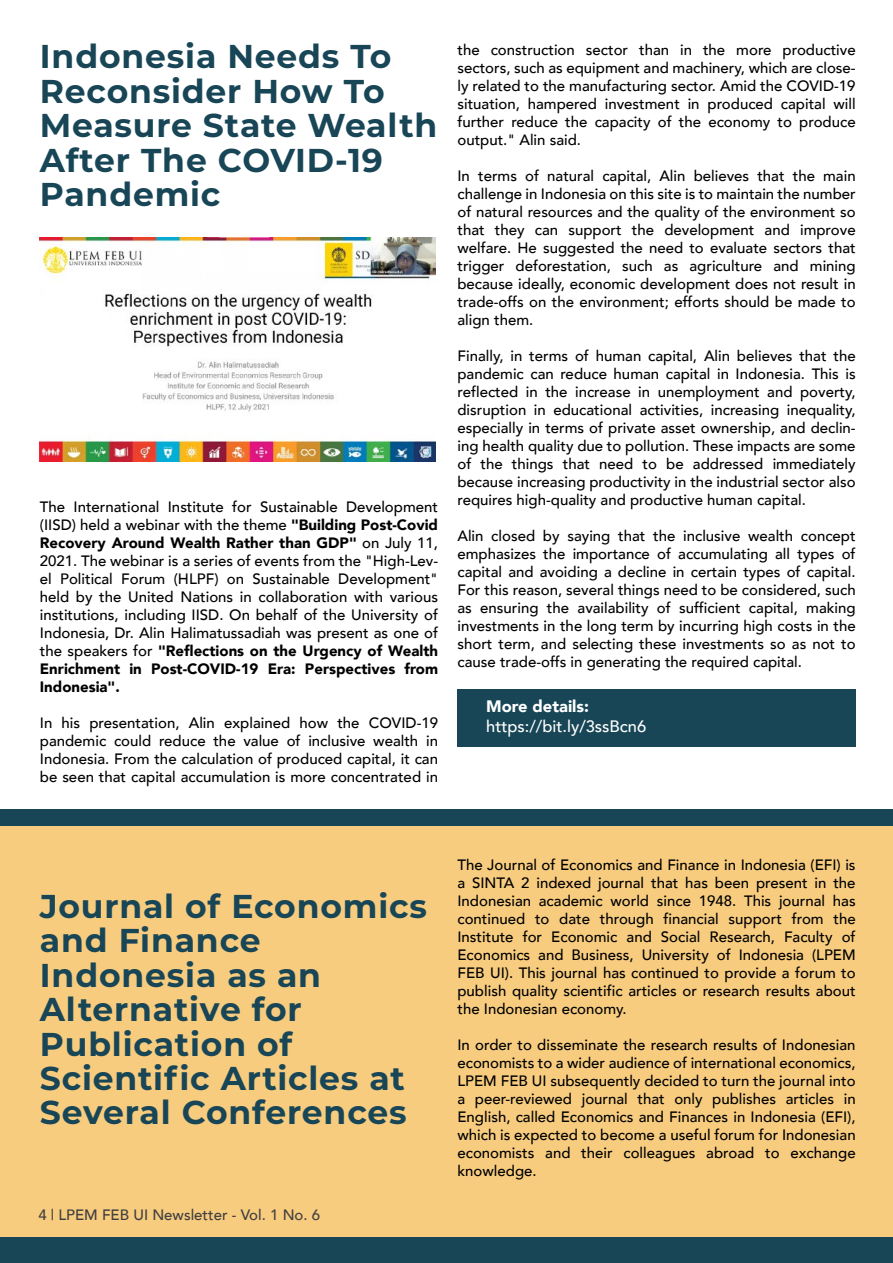
<style>
.page{position:relative;width:893px;height:1263px;background:#fff}
.page>*{position:absolute;margin:0;border:0;box-sizing:border-box;transform-origin:0 0}
.t1{font:700 33px/34.5px "Montserrat";letter-spacing:.025em;color:#184656}
.t2{font:500 16.5px "Avenir";color:#fff}
.t3{font:900 16.5px "Avenir";color:#fff}
.t4{font:500 15px/18px "Avenir";color:#000;text-align:justify}
.t5{font:500 15px "Avenir";color:#3f3f3f}
.s1{font-weight:900}
</style>
<div class="page">
<div style="left:0;top:812px;width:893px;height:451px;background:#f7cc7f"></div>
<div style="left:0;top:1237px;width:893px;height:26px;background:#184656"></div>
<div style="left:0;top:809px;width:893px;height:17px;background:#184656"></div>
<div style="left:457px;top:690px;width:399px;height:57px;background:#184656"></div>
<img style="left:40px;top:237px;width:396px;height:224px">
<h1 class="t1" style="left:40px;top:38px;width:399px">Indonesia Needs To<br>Reconsider How To<br>Measure State Wealth<br>After The COVID-19<br>Pandemic</h1>
<p class="t4" style="left:40px;top:497px;width:400px">The International Institute for Sustainable Development (IISD) held a webinar with the theme <span class="s1">"Building Post-Covid Recovery Around Wealth Rather than GDP"</span> on July 11, 2021. The webinar is a series of events from the "High-Lev&shy;el Political Forum (HLPF) on Sustainable Development" held by the United Nations in collaboration with various institutions, including IISD. On behalf of the University of Indonesia, Dr. Alin Halimatussadiah was present as one of the speakers for <span class="s1">"Reflections on the Urgency of Wealth Enrichment in Post-COVID-19 Era: Perspectives from Indonesia".</span></p>
<p class="t4" style="left:40px;top:713px;width:400px">In his presentation, Alin explained how the COVID-19 pandemic could reduce the value of inclusive wealth in Indonesia. From the calculation of produced capital, it can be seen that capital accumulation is more concentrated in</p>
<p class="t4" style="left:457px;top:40px;width:400px">the construction sector than in the more productive sectors, such as equipment and machinery, which are close&shy;ly related to the manufacturing sector. Amid the COVID-19 situation, hampered investment in produced capital will further reduce the capacity of the economy to produce output." Alin said.</p>
<p class="t4" style="left:457px;top:166px;width:400px">In terms of natural capital, Alin believes that the main challenge in Indonesia on this site is to maintain the number of natural resources and the quality of the environment so that they can support the development and improve welfare. He suggested the need to evaluate sectors that trigger deforestation, such as agriculture and mining because ideally, economic development does not result in trade-offs on the environment; efforts should be made to align them.</p>
<p class="t4" style="left:457px;top:346px;width:400px">Finally, in terms of human capital, Alin believes that the pandemic can reduce human capital in Indonesia. This is reflected in the increase in unemployment and poverty, disruption in educational activities, increasing inequality, especially in terms of private asset ownership, and declin&shy;ing health quality due to pollution. These impacts are some of the things that need to be addressed immediately because increasing productivity in the industrial sector also requires high-quality and productive human capital.</p>
<p class="t4" style="left:457px;top:526px;width:400px">Alin closed by saying that the inclusive wealth concept emphasizes the importance of accumulating all types of capital and avoiding a decline in certain types of capital.<br>For this reason, several things need to be considered, such as ensuring the availability of sufficient capital, making investments in the long term by incurring high costs in the short term, and selecting these investments so as not to cause trade-offs in generating the required capital.</p>
<p class="t3" style="left:486px;top:692px;width:104px">More details:</p>
<p class="t2" style="left:486px;top:712px;width:162px">https://bit.ly/3ssBcn6</p>
<h1 class="t1" style="left:40px;top:887px;width:389px">Journal of Economics and Finance<br>Indonesia as an<br>Alternative for<br>Publication of<br>Scientific Articles at<br>Several Conferences</h1>
<p class="t5" style="left:38px;top:1202px;width:283px">4 | LPEM FEB UI Newsletter - Vol. 1 No. 6</p>
<p class="t4" style="left:457px;top:855px;width:400px">The Journal of Economics and Finance in Indonesia (EFI) is a SINTA 2 indexed journal that has been present in the Indonesian academic world since 1948. This journal has continued to date through financial support from the Institute for Economic and Social Research, Faculty of Economics and Business, University of Indonesia (LPEM FEB UI). This journal has continued to provide a forum to publish quality scientific articles or research results about the Indonesian economy.</p>
<p class="t4" style="left:457px;top:1035px;width:400px">In order to disseminate the research results of Indonesian economists to a wider audience of international economics, LPEM FEB UI subsequently decided to turn the journal into a peer-reviewed journal that only publishes articles in English, called Economics and Finances in Indonesia (EFI), which is expected to become a useful forum for Indonesian economists and their colleagues abroad to exchange knowledge.</p>
</div>
